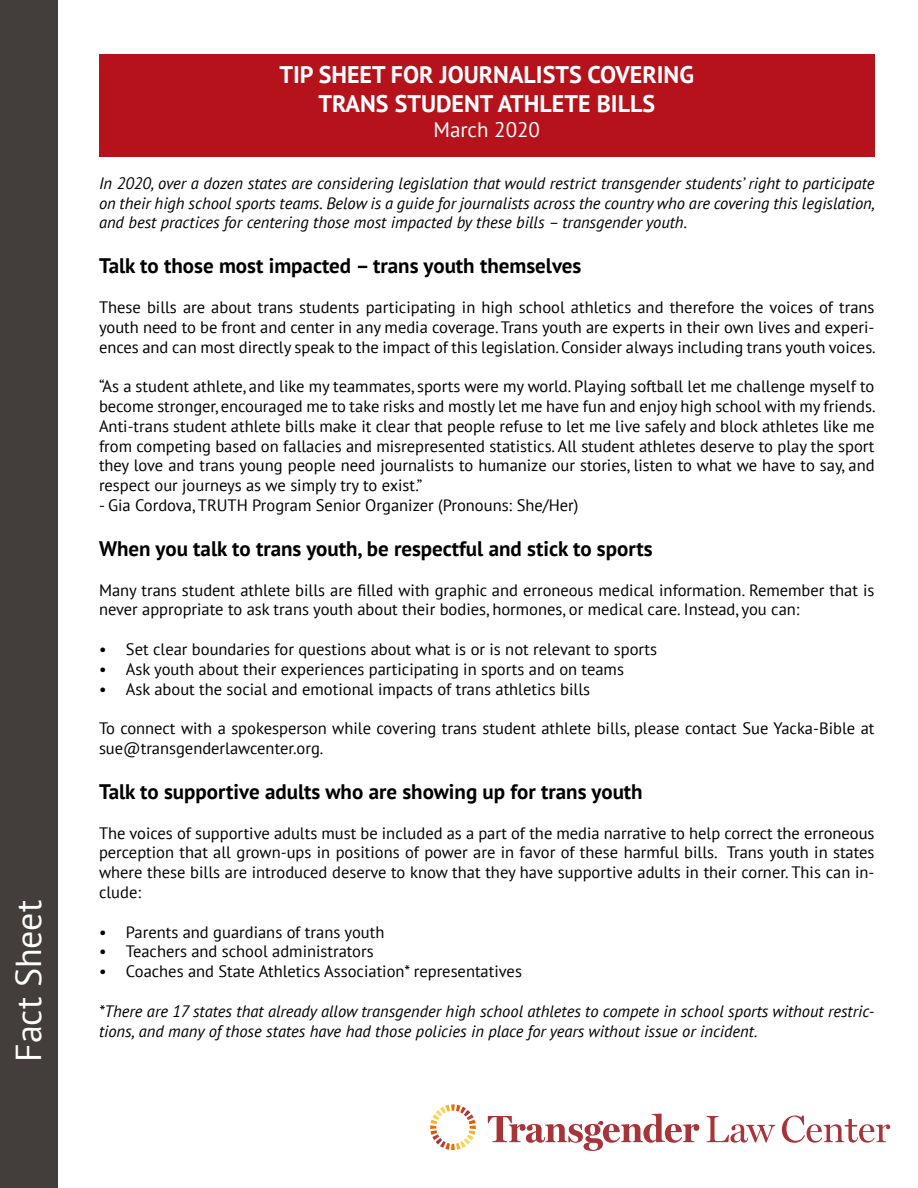
<style>
.page{position:relative;width:918px;height:1188px;background:#fff}
.page>*{position:absolute;margin:0;border:0;box-sizing:border-box;transform-origin:0 0}
.t1{font:36px "PT Sans";color:#fff}
.t2{font:700 24px/28.8px "PT Sans";color:#fff;text-align:center}
.t3{font:700 21px "PT Sans";color:#000}
.t4{font:21px "PT Sans";color:#fff}
.t5{font:16.5px/19.8px "PT Sans";color:#000;text-align:justify}
.t6{font:italic 16.5px/19.8px "PT Sans";color:#000;text-align:justify}
</style>
<div class="page">
<div style="left:0;top:0;width:58px;height:1188px;background:#433e3c"></div>
<div style="left:99px;top:54px;width:775px;height:103px;background:#b5121b"></div>
<svg style="left:488px;top:1114px;width:211px;height:37px"></svg>
<svg style="left:707px;top:1116px;width:68px;height:27px"></svg>
<svg style="left:782px;top:1115px;width:108px;height:28px"></svg>
<svg style="left:430px;top:1104px;width:46px;height:46px"></svg>
<h1 class="t1" style="left:5px;top:1062px;width:163px;rotate:-90deg">Fact Sheet</h1>
<h2 class="t2" style="left:279px;top:60px;width:416px">TIP SHEET FOR JOURNALISTS COVERING<br>TRANS STUDENT ATHLETE BILLS</h2>
<p class="t4" style="left:433px;top:116px;width:108px">March 2020</p>
<p class="t6" style="left:99px;top:173px;width:778px">In 2020, over a dozen states are considering legislation that would restrict transgender students’ right to participate on their high school sports teams. Below is a guide for journalists across the country who are covering this legislation, and best practices for centering those most impacted by these bills – transgender youth.</p>
<p class="t3" style="left:99px;top:252px;width:484px">Talk to those most impacted – trans youth themselves</p>
<p class="t5" style="left:99px;top:297px;width:778px">These bills are about trans students participating in high school athletics and therefore the voices of trans youth need to be front and center in any media coverage. Trans youth are experts in their own lives and experi&shy;ences and can most directly speak to the impact of this legislation. Consider always including trans youth voices.</p>
<p class="t5" style="left:99px;top:376px;width:778px">“As a student athlete, and like my teammates, sports were my world. Playing softball let me challenge myself to become stronger, encouraged me to take risks and mostly let me have fun and enjoy high school with my friends.<br>Anti-trans student athlete bills make it clear that people refuse to let me live safely and block athletes like me from competing based on fallacies and misrepresented statistics. All student athletes deserve to play the sport they love and trans young people need journalists to humanize our stories, listen to what we have to say, and respect our journeys as we simply try to exist.”</p>
<p class="t5" style="left:99px;top:495px;width:481px">- Gia Cordova, TRUTH Program Senior Organizer (Pronouns: She/Her)</p>
<p class="t3" style="left:99px;top:535px;width:555px">When you talk to trans youth, be respectful and stick to sports</p>
<p class="t5" style="left:99px;top:580px;width:777px">Many trans student athlete bills are filled with graphic and erroneous medical information. Remember that is never appropriate to ask trans youth about their bodies, hormones, or medical care. Instead, you can:</p>
<p class="t5" style="left:99px;top:639px;width:560px">• Set clear boundaries for questions about what is or is not relevant to sports</p>
<p class="t5" style="left:99px;top:659px;width:526px">• Ask youth about their experiences participating in sports and on teams</p>
<p class="t5" style="left:99px;top:679px;width:493px">• Ask about the social and emotional impacts of trans athletics bills</p>
<p class="t5" style="left:99px;top:718px;width:777px">To connect with a spokesperson while covering trans student athlete bills, please contact Sue Yacka-Bible at sue@transgenderlawcenter.org.</p>
<p class="t3" style="left:99px;top:778px;width:545px">Talk to supportive adults who are showing up for trans youth</p>
<p class="t5" style="left:99px;top:823px;width:777px">The voices of supportive adults must be included as a part of the media narrative to help correct the erroneous perception that all grown-ups in positions of power are in favor of these harmful bills. Trans youth in states where these bills are introduced deserve to know that they have supportive adults in their corner. This can in&shy;clude:</p>
<p class="t5" style="left:99px;top:922px;width:287px">• Parents and guardians of trans youth</p>
<p class="t5" style="left:99px;top:941px;width:276px">• Teachers and school administrators</p>
<p class="t5" style="left:99px;top:961px;width:424px">• Coaches and State Athletics Association* representatives</p>
<p class="t6" style="left:99px;top:1001px;width:777px">*There are 17 states that already allow transgender high school athletes to compete in school sports without restric&shy;tions, and many of those states have had those policies in place for years without issue or incident.</p>
</div>
